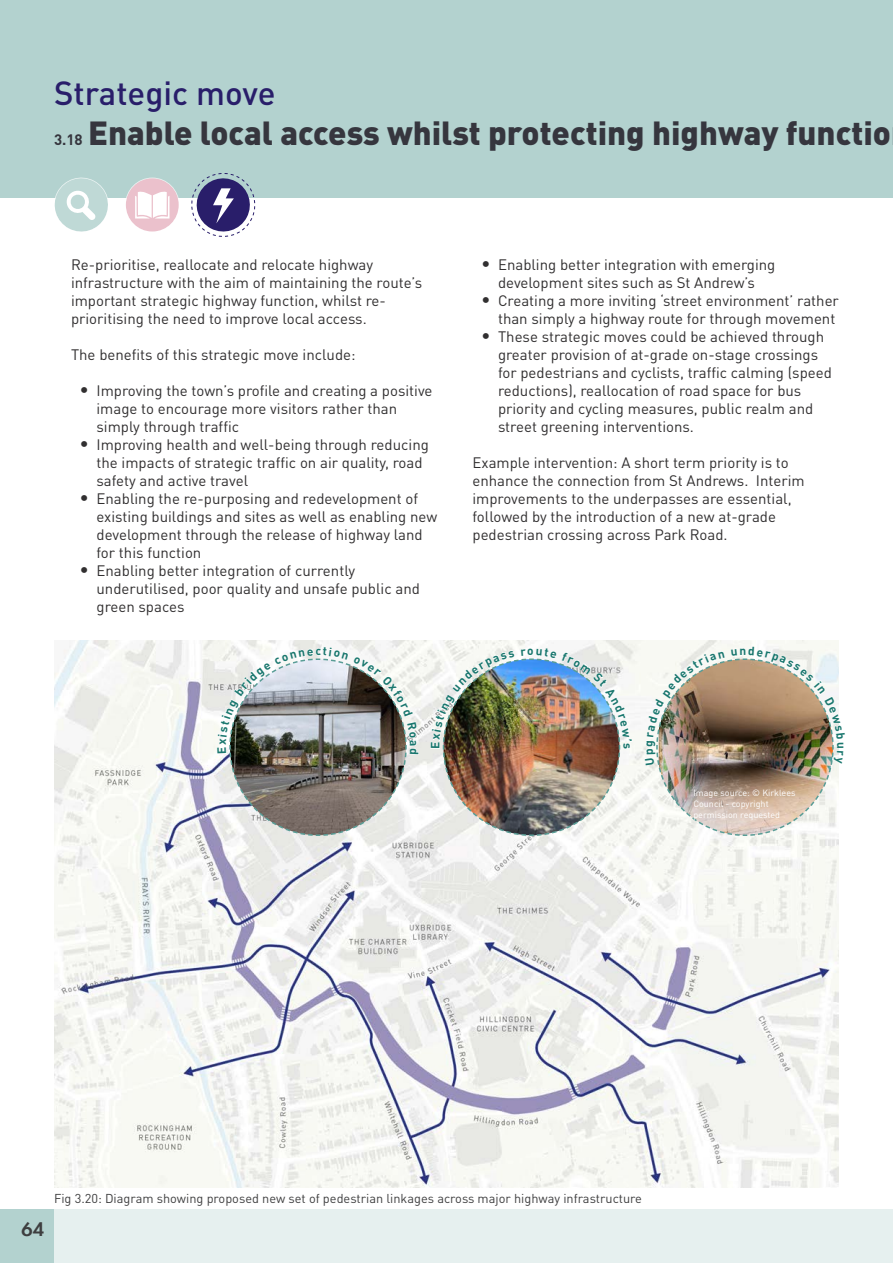
<style>
.page{position:relative;width:893px;height:1263px;background:#fff}
.page>*{position:absolute;margin:0;border:0;box-sizing:border-box;transform-origin:0 0}
.t1{font:900 33px "DINOT";color:#36363e}
.A2_-_SECTION_Heading{font:500 33px "DINOT";color:#291e6a}
.t2{font:700 18px "Allies Morrison Futura ND";color:#3e3e3f}
.B1_-_BODY_TEXT{font:15px/18px "DINOT";color:#312f30}
.t3{font:12.75px "DINOT";color:#3e3e3f}
.A2_-_SECTION_Heading-2{font:9px/10.8px "DINOT";color:#fff}
.s1{font-weight:700;font-size:15px}
.s2{font-size:18px}
</style>
<div class="page">
<div style="left:0;top:0;width:893px;height:198px;background:#b3d2cf"></div>
<div style="left:54px;top:1209px;width:839px;height:54px;background:#e6f0ef"></div>
<svg style="left:54px;top:177px;width:54px;height:55px"></svg>
<svg style="left:125px;top:178px;width:54px;height:54px;fill:#ebc1cc"></svg>
<svg style="left:191px;top:173px;width:65px;height:64px"></svg>
<img style="left:54px;top:640px;width:785px;height:547px">
<div style="left:0;top:1209px;width:54px;height:54px;background:#b3d2cf"></div>
<img style="left:645px;top:647px;width:194px;height:190px">
<img style="left:431px;top:648px;width:201px;height:189px">
<img style="left:217px;top:647px;width:202px;height:190px">
<p class="A2_-_SECTION_Heading" style="left:54px;top:71px;width:223px">Strategic move</p>
<p class="t1" style="left:54px;top:110px;width:838px"><span class="s1">3.18</span> Enable local access whilst protecting highway functio</p>
<p class="B1_-_BODY_TEXT" style="left:71px;top:255px;width:353px">Re-prioritise, reallocate and relocate highway infrastructure with the aim of maintaining the route’s important strategic highway function, whilst re&shy;prioritising the need to improve local access.</p>
<p class="B1_-_BODY_TEXT" style="left:71px;top:345px;width:286px">The benefits of this strategic move include:</p>
<p class="B1_-_BODY_TEXT" style="left:97px;top:381px;width:338px;text-indent:-17px"><span class="s2">•</span> Improving the town’s profile and creating a positive image to encourage more visitors rather than simply through traffic</p>
<p class="B1_-_BODY_TEXT" style="left:97px;top:435px;width:334px;text-indent:-17px"><span class="s2">•</span> Improving health and well-being through reducing the impacts of strategic traffic on air quality, road safety and active travel</p>
<p class="B1_-_BODY_TEXT" style="left:97px;top:489px;width:342px;text-indent:-17px"><span class="s2">•</span> Enabling the re-purposing and redevelopment of existing buildings and sites as well as enabling new development through the release of highway land for this function</p>
<p class="B1_-_BODY_TEXT" style="left:97px;top:561px;width:325px;text-indent:-17px"><span class="s2">•</span> Enabling better integration of currently underutilised, poor quality and unsafe public and green spaces</p>
<p class="B1_-_BODY_TEXT" style="left:481px;top:255px;width:296px;text-align:center"><span class="s2">•</span> Enabling better integration with emerging development sites such as St Andrew’s</p>
<p class="B1_-_BODY_TEXT" style="left:481px;top:291px;width:359px;text-align:right"><span class="s2">•</span> Creating a more inviting ‘street environment’ rather than simply a highway route for through movement</p>
<p class="B1_-_BODY_TEXT" style="left:498px;top:327px;width:335px;text-indent:-17px"><span class="s2">•</span> These strategic moves could be achieved through greater provision of at-grade on-stage crossings for pedestrians and cyclists, traffic calming (speed reductions), reallocation of road space for bus priority and cycling measures, public realm and street greening interventions.</p>
<p class="B1_-_BODY_TEXT" style="left:472px;top:453px;width:334px">Example intervention: A short term priority is to enhance the connection from St Andrews. Interim improvements to the underpasses are essential, followed by the introduction of a new at-grade pedestrian crossing across Park Road.</p>
<p class="A2_-_SECTION_Heading-2" style="left:693px;top:787px;width:104px">Image source: © Kirklees<br>Council - copyright permission requested</p>
<p class="t2" style="left:21px;top:1217px;width:24px">64</p>
<p class="t3" style="left:54px;top:1189px;width:589px">Fig 3.20: Diagram showing proposed new set of pedestrian linkages across major highway infrastructure</p>
</div>
